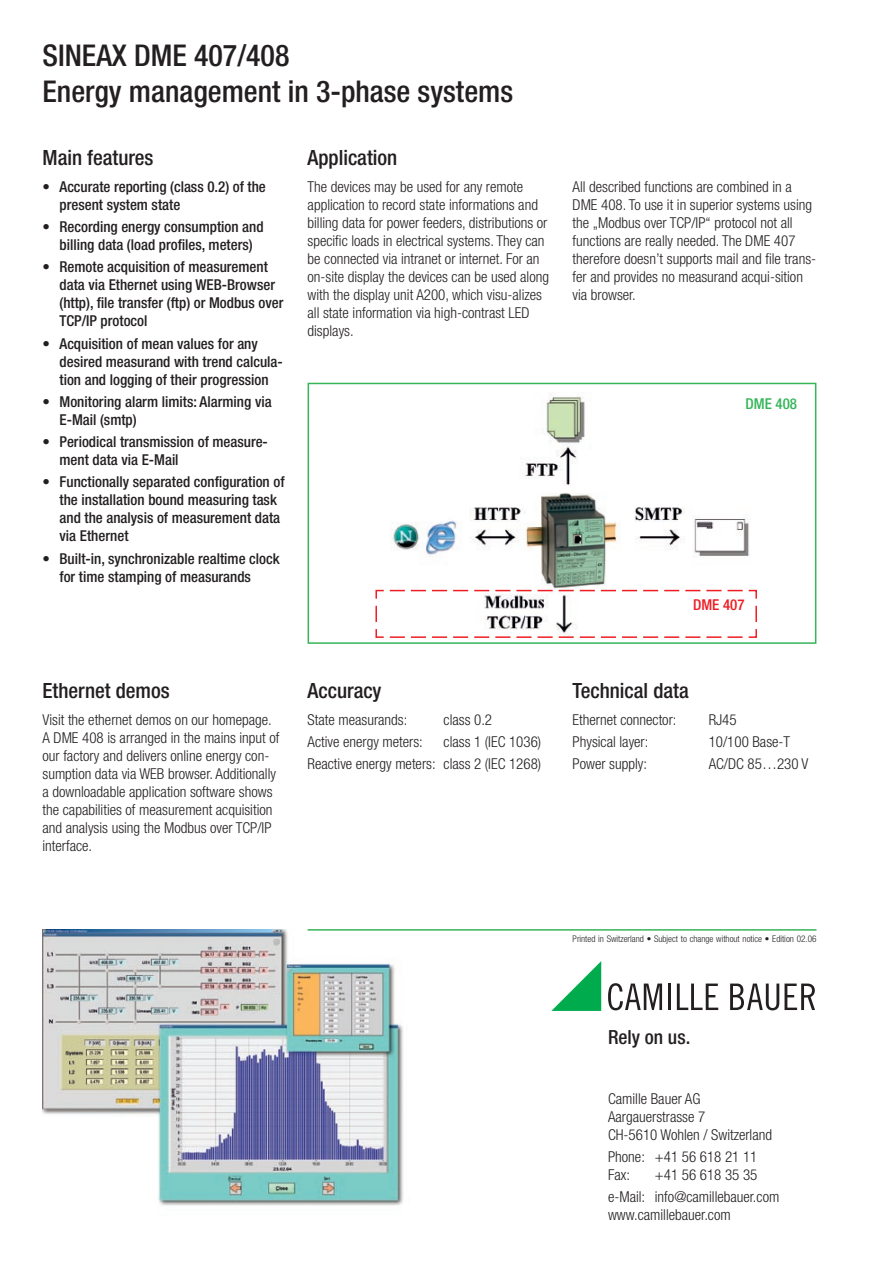
<style>
.page{position:relative;width:893px;height:1263px;background:#fff}
.page>*{position:absolute;margin:0;border:0;box-sizing:border-box;transform-origin:0 0}
.t1{font:500 condensed 30px/36px "Helvetica Neue";color:#231f20}
.t2{font:500 condensed 21px "Helvetica Neue";color:#231f20}
.t3{font:500 condensed 19.5px "Helvetica Neue";color:#231f20}
.t4{font:300 condensed 15px/18px "Helvetica Neue";color:#231f20}
.t5{font:500 condensed 15px/18px "Helvetica Neue";color:#231f20}
.t6{font:500 condensed 15px "Helvetica Neue";color:#36b559}
.t7{font:500 condensed 15px "Helvetica Neue";color:#ee1d23}
.t8{font:300 condensed 9.15px "Helvetica Neue";color:#231f20}
</style>
<div class="page">
<img style="left:43px;top:929px;width:361px;height:277px">
<img style="left:390px;top:394px;width:360px;height:195px">
<div style="left:308px;top:383px;width:508px;height:261px;border:2px solid #36b559"></div>
<hr style="left:308px;top:929px;width:508px;height:2px;background:#36b559">
<svg style="left:375px;top:589px;width:382px;height:49px"></svg>
<svg style="left:551px;top:961px;width:50px;height:50px"></svg>
<svg style="left:608px;top:983px;width:54px;height:27px"></svg>
<hr style="left:668px;top:983px;width:3px;height:27px;background:#231f20">
<svg style="left:677px;top:983px;width:41px;height:27px"></svg>
<svg style="left:730px;top:983px;width:85px;height:27px"></svg>
<h1 class="t1" style="left:43px;top:37px;width:472px">SINEAX DME 407/408<br>Energy management in 3-phase systems</h1>
<h2 class="t2" style="left:43px;top:145px;width:113px">Main features</h2>
<p class="t5" style="left:60px;top:177px;width:208px;text-indent:-17px">• Accurate reporting (class 0.2) of the present system state</p>
<p class="t5" style="left:43px;top:218px;width:223px;text-align:center">• Recording energy consumption and billing data (load profiles, meters)</p>
<p class="t5" style="left:60px;top:258px;width:225px;text-indent:-17px">• Remote acquisition of measurement data via Ethernet using WEB-Browser (http), file transfer (ftp) or Modbus over TCP/IP protocol</p>
<p class="t5" style="left:60px;top:334px;width:225px;text-indent:-17px">• Acquisition of mean values for any desired measurand with trend calcula&shy;tion and logging of their progression</p>
<p class="t5" style="left:60px;top:392px;width:214px;text-indent:-17px">• Monitoring alarm limits: Alarming via<br>E-Mail (smtp)</p>
<p class="t5" style="left:60px;top:433px;width:210px;text-indent:-17px">• Periodical transmission of measure&shy;ment data via E-Mail</p>
<p class="t5" style="left:60px;top:473px;width:227px;text-indent:-17px">• Functionally separated configuration of the installation bound measuring task and the analysis of measurement data via Ethernet</p>
<p class="t5" style="left:60px;top:549px;width:222px;text-indent:-17px">• Built-in, synchronizable realtime clock for time stamping of measurands</p>
<h2 class="t2" style="left:308px;top:145px;width:91px">Application</h2>
<p class="t4" style="left:308px;top:177px;width:243px">The devices may be used for any remote application to record state informations and billing data for power feeders, distributions or specific loads in electrical systems. They can be connected via intranet or internet. For an on-site display the devices can be used along with the display unit A200, which visu-alizes all state information via high-contrast LED displays.</p>
<p class="t4" style="left:573px;top:178px;width:245px">All described functions are combined in a DME 408. To use it in superior systems using the „Modbus over TCP/IP“ protocol not all functions are really needed. The DME 407 therefore doesn’t supports mail and file trans&shy;fer and provides no measurand acqui-sition via browser.</p>
<p class="t6" style="left:745px;top:395px;width:53px">DME 408</p>
<p class="t7" style="left:693px;top:596px;width:53px">DME 407</p>
<h2 class="t2" style="left:43px;top:678px;width:129px">Ethernet demos</h2>
<p class="t4" style="left:43px;top:710px;width:238px">Visit the ethernet demos on our homepage.<br>A DME 408 is arranged in the mains input of our factory and delivers online energy con&shy;sumption data via WEB browser. Additionally a downloadable application software shows the capabilities of measurement acquisition and analysis using the Modbus over TCP/IP interface.</p>
<h2 class="t2" style="left:308px;top:678px;width:75px">Accuracy</h2>
<p class="t4" style="left:308px;top:710px;width:101px">State measurands:</p>
<p class="t4" style="left:444px;top:710px;width:50px">class 0.2</p>
<p class="t4" style="left:308px;top:732px;width:117px">Active energy meters:</p>
<p class="t4" style="left:308px;top:730px;width:235px;line-height:22.4px;text-align:right">class 1 (IEC 1036)<br>Reactive energy meters: class 2 (IEC 1268)</p>
<h2 class="t2" style="left:573px;top:678px;width:118px">Technical data</h2>
<p class="t4" style="left:573px;top:710px;width:105px">Ethernet connector:</p>
<p class="t4" style="left:709px;top:710px;width:30px">RJ45</p>
<p class="t4" style="left:573px;top:732px;width:77px">Physical layer:</p>
<p class="t4" style="left:709px;top:732px;width:83px">10/100 Base-T</p>
<p class="t4" style="left:573px;top:755px;width:76px">Power supply:</p>
<p class="t4" style="left:709px;top:755px;width:101px">AC/DC 85…230 V</p>
<p class="t8" style="left:573px;top:934px;width:245px">Printed in Switzerland • Subject to change without notice • Edition 02.06</p>
<h3 class="t3" style="left:608px;top:1026px;width:84px">Rely on us.</h3>
<p class="t4" style="left:608px;top:1089px;width:165px">Camille Bauer AG<br>Aargauerstrasse 7<br>CH-5610 Wohlen / Switzerland</p>
<p class="t4" style="left:608px;top:1148px;width:151px">Phone: +41 56 618 21 11<br>Fax:</p>
<p class="t4" style="left:608px;top:1164px;width:173px;line-height:22.2px;text-indent:47px">+41 56 618 35 35 e-Mail: info@camillebauer.com</p>
<p class="t4" style="left:608px;top:1206px;width:124px">www.camillebauer.com</p>
</div>
